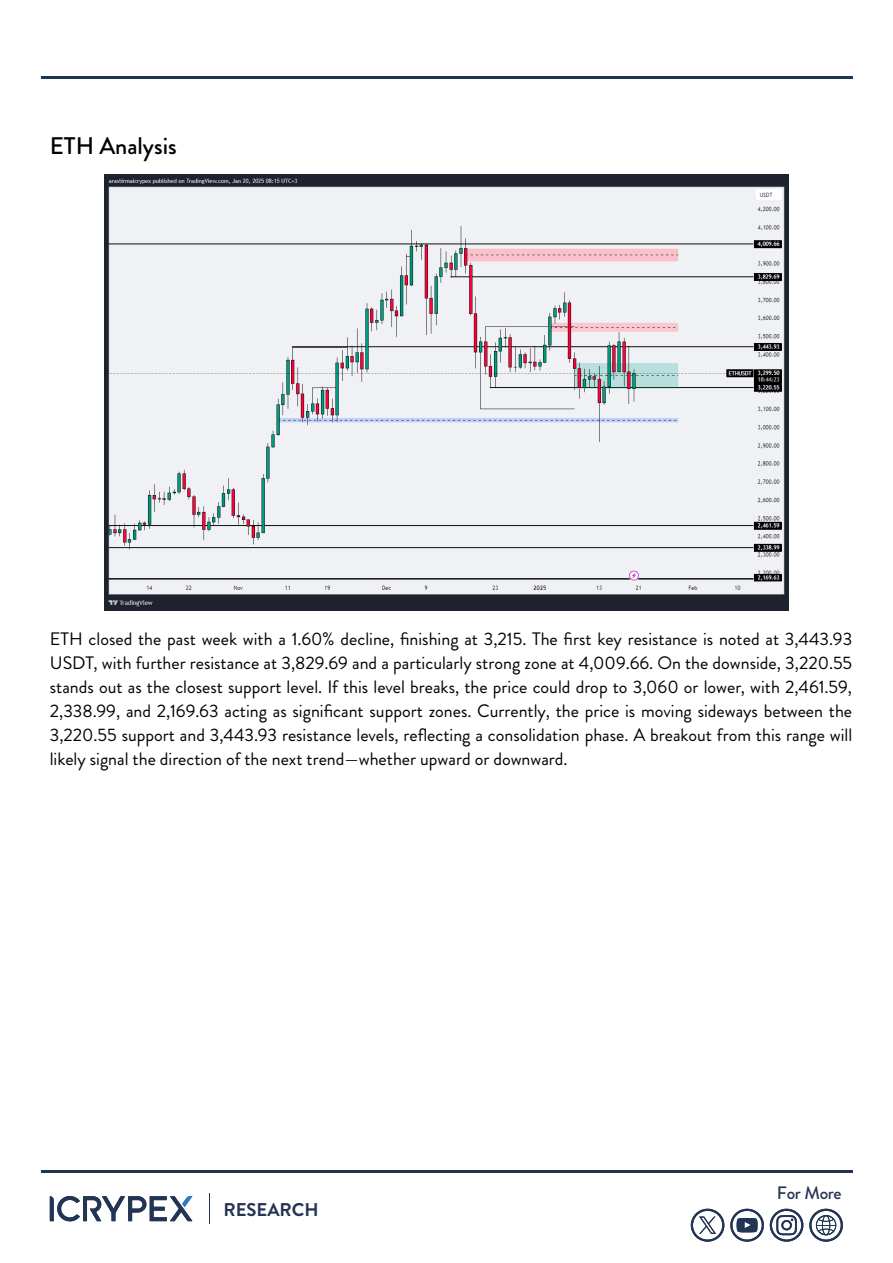
<style>
.page{position:relative;width:893px;height:1263px;background:#fff}
.page>*{position:absolute;margin:0;border:0;box-sizing:border-box;transform-origin:0 0}
.t1{font:500 24px "Brandon Grotesque";color:#000}
.t2{font:700 18.45px "Brandon Grotesque";color:#253454}
.t3{font:18px/24px "Brandon Grotesque";color:#000;text-align:justify}
.t4{font:500 18px "Brandon Grotesque";letter-spacing:-.015em;color:#253454}
</style>
<div class="page">
<img style="left:104px;top:175px;width:685px;height:435px">
<hr style="left:41px;top:1170px;width:811px;height:2px;background:#1f3557">
<hr style="left:41px;top:76px;width:811px;height:2px;background:#1f3557">
<svg style="left:50px;top:1196px;width:142px;height:26px"></svg>
<hr style="left:209px;top:1193px;width:1px;height:31px;background:#233554">
<svg style="left:809px;top:1209px;width:34px;height:33px"></svg>
<svg style="left:770px;top:1209px;width:33px;height:33px"></svg>
<svg style="left:730px;top:1209px;width:34px;height:33px"></svg>
<svg style="left:691px;top:1209px;width:33px;height:33px"></svg>
<h1 class="t1" style="left:50px;top:129px;width:128px">ETH Analysis</h1>
<p class="t3" style="left:50px;top:627px;width:804px">ETH closed the past week with a 1.60% decline, finishing at 3,215. The first key resistance is noted at 3,443.93<br>USDT, with further resistance at 3,829.69 and a particularly strong zone at 4,009.66. On the downside, 3,220.55 stands out as the closest support level. If this level breaks, the price could drop to 3,060 or lower, with 2,461.59, 2,338.99, and 2,169.63 acting as significant support zones. Currently, the price is moving sideways between the 3,220.55 support and 3,443.93 resistance levels, reflecting a consolidation phase. A breakout from this range will likely signal the direction of the next trend—whether upward or downward.</p>
<p class="t2" style="left:223px;top:1197px;width:97px">RESEARCH</p>
<p class="t4" style="left:777px;top:1181px;width:66px">For More</p>
</div>
